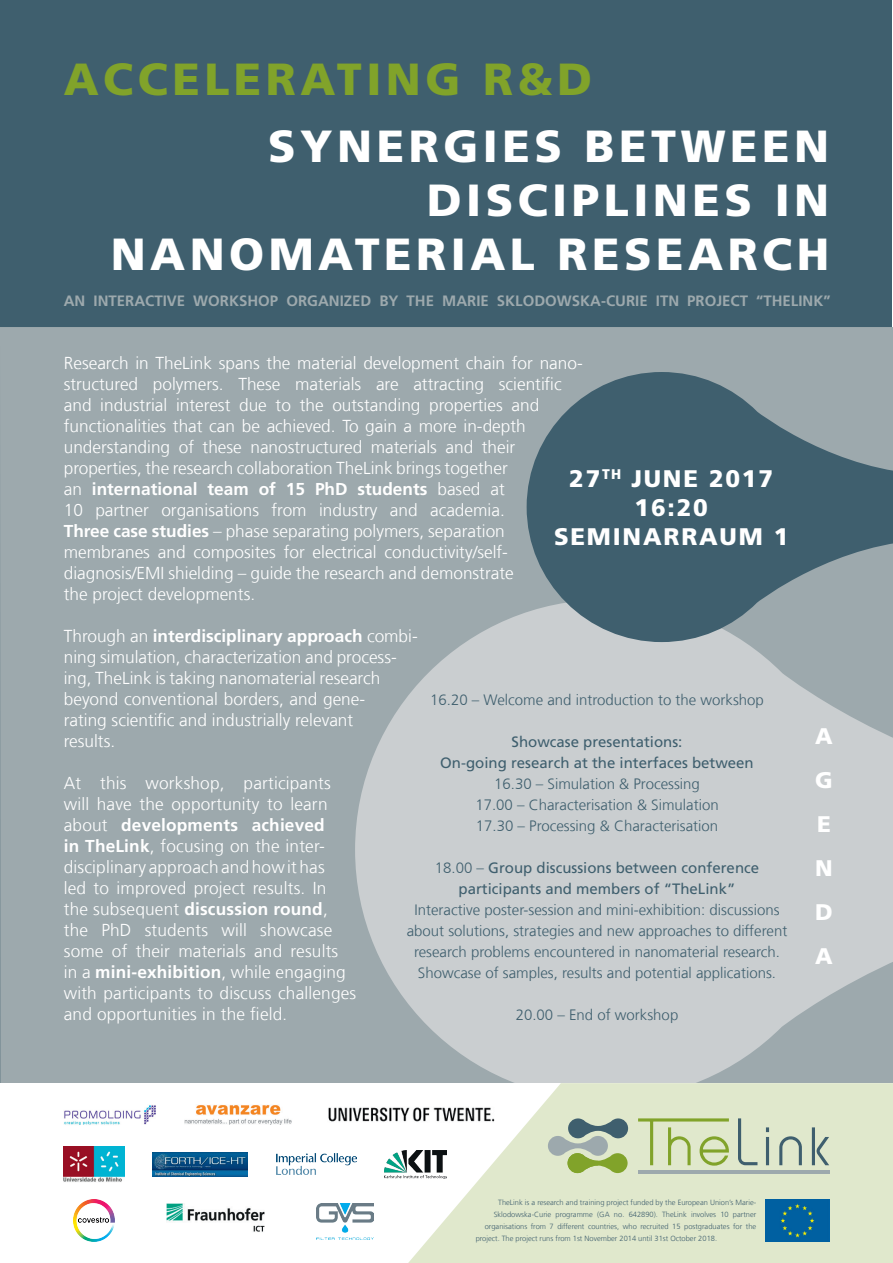
<style>
.page{position:relative;width:893px;height:1263px;background:#fff}
.page>*{position:absolute;margin:0;border:0;box-sizing:border-box;transform-origin:0 0}
.t1{font:900 45px/54px "Frutiger LT Com";letter-spacing:.1em;color:#fff;text-align:right}
.t2{font:900 45px "Frutiger LT Com";letter-spacing:.1em;color:#81a32a}
.t3{font:900 24px/28.8px "Frutiger LT Com";letter-spacing:.075em;color:#fff;text-align:center}
.t4{font:900 22.65px/44px "Frutiger LT Com";color:#fff}
.t5{font:300 17.25px/21px "Frutiger LT Com";color:#fff}
.t6{font:300 15px/21px "Frutiger LT Com";color:#3f5f6e;text-align:center}
.t7{font:15px/21px "Frutiger LT Com";color:#3f5f6e;text-align:center}
.t8{font:700 15px "Frutiger LT Com";color:#9da9ad}
.t9{font:300 7.5px "Frutiger LT Com";color:#3f5f6e}
.s1{font-weight:700}
.s2{font-size:16.5px}
.s3{font-weight:300}
</style>
<div class="page">
<div style="left:1px;top:1px;width:891px;height:1262px;background:#3f5f6e"></div>
<div style="left:0;top:327px;width:893px;height:936px;background:#9da9ad"></div>
<svg style="left:355px;top:612px;width:538px;height:471px;fill:#caced0"></svg>
<svg style="left:527px;top:372px;width:366px;height:270px;fill:#3f5f6e"></svg>
<div style="left:0;top:1083px;width:893px;height:180px;background:#fff"></div>
<img style="left:64px;top:1146px;width:60px;height:36px">
<img style="left:384px;top:1150px;width:24px;height:28px">
<img style="left:64px;top:1105px;width:92px;height:20px">
<img style="left:185px;top:1105px;width:107px;height:20px">
<img style="left:153px;top:1152px;width:95px;height:24px">
<img style="left:316px;top:1204px;width:58px;height:35px">
<img style="left:276px;top:1154px;width:80px;height:21px">
<svg style="left:408px;top:1083px;width:485px;height:180px;fill:#e0e8cc"></svg>
<img style="left:766px;top:1199px;width:63px;height:42px">
<img style="left:73px;top:1199px;width:42px;height:42px">
<img style="left:167px;top:1204px;width:97px;height:28px">
<img style="left:328px;top:1106px;width:168px;height:17px">
<svg style="left:638px;top:1118px;width:91px;height:48px;background:#cad8a7"></svg>
<svg style="left:738px;top:1118px;width:19px;height:47px"></svg>
<hr style="left:766px;top:1137px;width:3px;height:28px;background:#3f5f6e">
<svg style="left:766px;top:1127px;width:3px;height:5px"></svg>
<svg style="left:779px;top:1136px;width:23px;height:29px"></svg>
<svg style="left:812px;top:1127px;width:17px;height:38px"></svg>
<svg style="left:548px;top:1118px;width:80px;height:55px;background:#a7b899"></svg>
<hr style="left:638px;top:1170px;width:191px;height:3px;background:#9da9ad">
<h1 class="t2" style="left:64px;top:53px;width:530px">ACCELERATING R&amp;D</h1>
<h1 class="t1" style="left:111px;top:119px;width:720px">SYNERGIES BETWEEN<br>DISCIPLINES IN<br>NANOMATERIAL RESEARCH</h1>
<p class="t8" style="left:64px;top:292px;width:601px">An interactive workshop organized by the Marie Sklodowska-Curie ITN</p>
<p class="t8" style="left:687px;top:292px;width:145px">project “TheLink”</p>
<p class="t5" style="left:64px;top:353px;width:521px">Research in TheLink spans the material development chain for nano&shy;structured polymers. These materials are attracting scientific and industrial interest due to the outstanding properties and functionalities that can be achieved. To gain a more in-depth understanding of these nanostructured materials and their properties, the research collaboration TheLink brings together<br>an <span class="s1">international team of 15 PhD students</span> based at<br>10 partner organisations from industry and academia.<br><span class="s1">Three case studies</span> – phase separating polymers, separation membranes and composites for electrical conductivity/self&shy;diagnosis/EMI shielding – guide the research and demonstrate<br>the project developments.</p>
<p class="t5" style="left:64px;top:626px;width:355px">Through an <span class="s1">interdisciplinary approach</span> combi&shy;ning simulation, characterization and process&shy;ing, TheLink is taking nanomaterial research beyond conventional borders, and gene-<br>rating scientific and industrially relevant<br>results.</p>
<p class="t5" style="left:64px;top:773px;width:294px">At this workshop, participants will have the opportunity to learn about <span class="s1">developments achieved<br>in TheLink</span>, focusing on the inter&shy;disciplinary approach and how it has<br>led to improved project results. In<br>the subsequent <span class="s1">discussion round</span>, the PhD students will showcase some of their materials and results<br>in a <span class="s1">mini-exhibition</span>, while engaging with participants to discuss challenges and opportunities in the field<span class="s2">.</span></p>
<h2 class="t3" style="left:554px;top:464px;width:236px">27<sup>TH</sup> JUNE 2017<br>16:20<br>SEMINARRAUM 1</h2>
<p class="t6" style="left:430px;top:689px;width:335px">16.20 – Welcome and introduction to the workshop</p>
<p class="t7" style="left:440px;top:731px;width:315px">Showcase presentations:<br>On-going research at the interfaces between</p>
<p class="t6" style="left:475px;top:773px;width:245px">16.30 – Simulation &amp; Processing<br>17.00 – Characterisation &amp; Simulation<br>17.30 – Processing &amp; Characterisation</p>
<p class="t7" style="left:435px;top:857px;width:326px"><span class="s3">18.00 –</span> Group discussions between conference participants and members of “TheLink”</p>
<p class="t6" style="left:407px;top:899px;width:382px">Interactive poster-session and mini-exhibition: discussions about solutions, strategies and new approaches to different research problems encountered in nanomaterial research.<br>Showcase of samples, results and potential applications.</p>
<p class="t6" style="left:516px;top:1004px;width:164px">20.00 – End of workshop</p>
<h3 class="t4" style="left:815px;top:714px;width:19px">A<br>G<br>E<br>N<br>D<br>A</h3>
<p class="t9" style="left:498px;top:1198px;width:259px">TheLink is a research and training project funded by the European Union’s Marie-</p>
<p class="t9" style="left:494px;top:1210px;width:264px">Sklodowska-Curie programme (GA no. 642890). TheLink involves 10 partner</p>
<p class="t9" style="left:485px;top:1222px;width:273px">organisations from 7 different countries, who recruited 15 postgraduates for the</p>
<p class="t9" style="left:476px;top:1234px;width:243px">project. The project runs from 1st November 2014 until 31st October 2018.</p>
</div>
